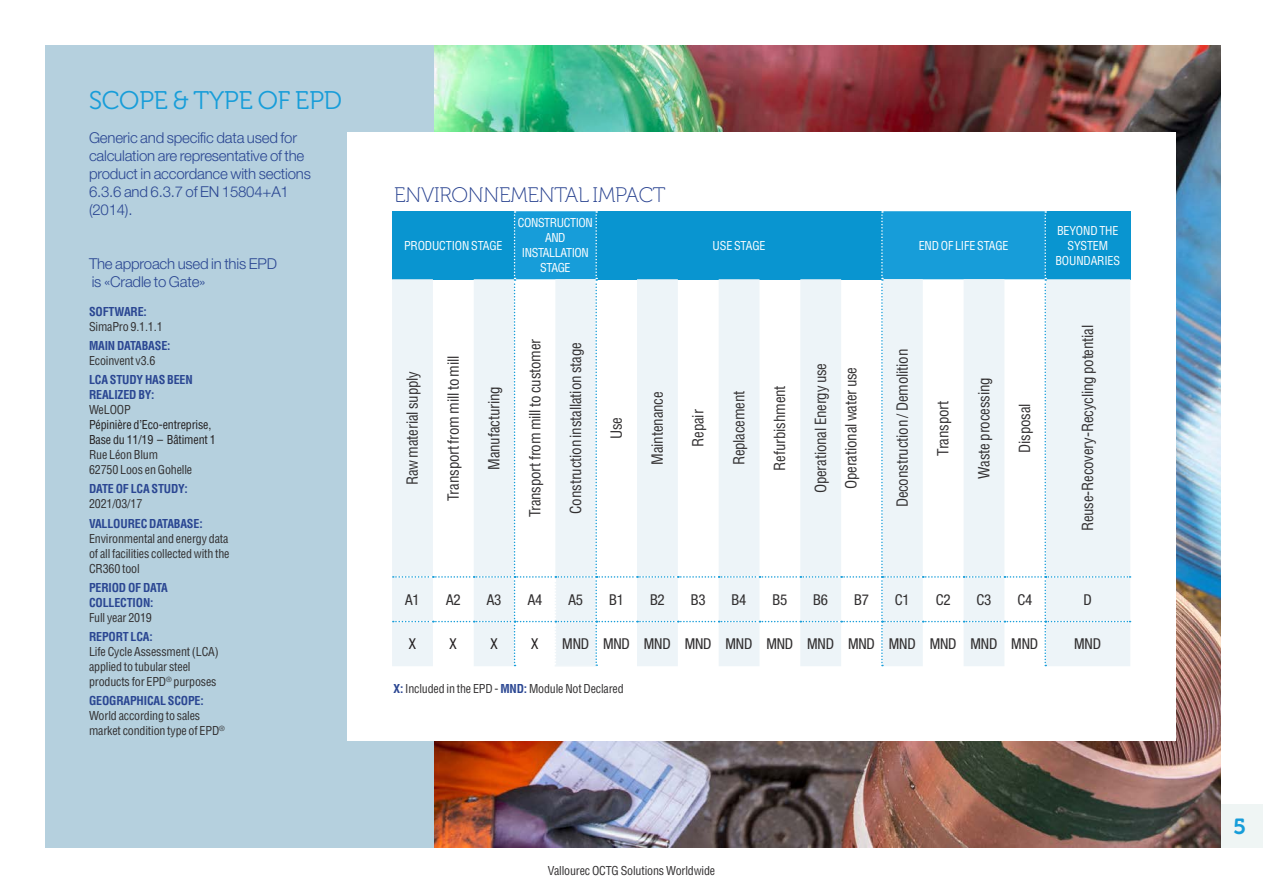
<style>
.page{position:relative;width:1263px;height:893px;background:#fff}
.page>*{position:absolute;margin:0;border:0;box-sizing:border-box;transform-origin:0 0}
.TITRE_NIVEAU_2{font:25.5px "Museo Cyrl 300";letter-spacing:-.005em;color:#179dd9}
.t1{font:21.75px "Museo 700";color:#179dd9}
.body_intro{font:21px "Museo 100";letter-spacing:-.015em;color:#253f8e}
.TBX_Body_OK{font:condensed 15px "Helvetica LT Std";letter-spacing:-.01em;color:#312f30}
.Body_Intro_10_12__OK{font:300 15px/18px "Helvetica Neue LT Std";letter-spacing:-.015em;color:#2a4692}
.body_intro-2{font:condensed 15px "Helvetica Neue LT Std";letter-spacing:-.01em;color:#312f30}
.body_intro-3{font:condensed 15px "Helvetica LT Std";letter-spacing:-.01em;color:#312f30}
.Titre_niveau_1{font:condensed 15px "Helvetica Neue LT Std";color:#231f20}
.body_intro-4{font:condensed 12px/15px "Helvetica LT Std";letter-spacing:-.015em;color:#312f30}
.body_intro-5{font:condensed 12px/15px "Helvetica LT Std";letter-spacing:-.01em;color:#231f20}
.body_intro-6{font:700 condensed 12px/15px "Helvetica LT Std";letter-spacing:-.01em;color:#2a4692}
.body_intro-7{font:condensed 12px/15px "Helvetica LT Std";letter-spacing:-.015em;color:#fff;text-align:center}
.body_intro-8{font:condensed 12px/15px "Helvetica LT Std";letter-spacing:-.035em;color:#fff;text-align:center}
.s1{font-weight:700;color:#2a4692}
.s2{font-weight:400;color:#312f30}
.s3{color:#312f30}
</style>
<div class="page">
<div style="left:1233px;top:805px;width:30px;height:43px;background:#eff5f4"></div>
<div style="left:1218px;top:805px;width:43px;height:43px;background:#eff5f4"></div>
<div style="left:45px;top:45px;width:391px;height:803px;background:#b5d0de"></div>
<img style="left:435px;top:45px;width:785px;height:803px">
<div style="left:347px;top:132px;width:828px;height:609px;background:#fff"></div>
<hr style="left:555px;top:666px;width:42px;height:1px;background:#f5f9fb">
<svg style="left:393px;top:211px;width:737px;height:455px"></svg>
<p class="TITRE_NIVEAU_2" style="left:89px;top:87px;width:255px">SCOPE &amp; TYPE OF EPD</p>
<p class="Body_Intro_10_12__OK" style="left:89px;top:128px;width:223px">Generic and specific data used for calculation are representative of the product in accordance with sections<br>6.3.6 and 6.3.7 of EN 15804+A1 (2014).</p>
<p class="Body_Intro_10_12__OK" style="left:89px;top:254px;width:189px">The approach used in this EPD is «Cradle to Gate»</p>
<p class="body_intro-4" style="left:89px;top:304px;width:75px"><span class="s1">SOFTWARE:<br></span>SimaPro 9.1.1.1</p>
<p class="body_intro-6" style="left:89px;top:338px;width:83px">MAIN DATABASE:<br><span class="s2">Ecoinvent v3.6</span></p>
<p class="body_intro-5" style="left:89px;top:372px;width:128px"><span class="s1">LCA STUDY HAS BEEN<br>REALIZED BY:<br></span><span class="s3">WeLOOP<br></span>Pépinière d’Eco-entreprise,<br>Base du 11/19 – Bâtiment 1<br><span class="s3">Rue Léon Blum<br>62750 Loos en Gohelle</span></p>
<p class="body_intro-6" style="left:89px;top:481px;width:100px">DATE OF LCA STUDY:<br><span class="s2">2021/03/17</span></p>
<p class="body_intro-4" style="left:89px;top:516px;width:142px"><span class="s1">VALLOUREC DATABASE:<br></span>Environmental and energy data of all facilities collected with the<br>CR360 tool</p>
<p class="body_intro-6" style="left:89px;top:580px;width:80px">PERIOD OF DATA<br>COLLECTION:<br><span class="s2">Full year 2019</span></p>
<p class="body_intro-4" style="left:89px;top:629px;width:131px"><span class="s1">REPORT LCA:<br></span>Life Cycle Assessment (LCA) applied to tubular steel products for EPD<sup>®</sup> purposes</p>
<p class="body_intro-4" style="left:89px;top:693px;width:137px"><span class="s1">GEOGRAPHICAL SCOPE:<br></span>World according to sales market condition type of EPD<sup>®</sup></p>
<p class="body_intro" style="left:394px;top:184px;width:273px">ENVIRONNEMENTAL IMPACT</p>
<p class="body_intro-7" style="left:404px;top:238px;width:100px">PRODUCTION STAGE</p>
<p class="body_intro-8" style="left:518px;top:215px;width:77px">CONSTRUCTION<br>AND<br>INSTALLATION<br>STAGE</p>
<p class="body_intro-3" style="left:403px;top:485px;width:116px;rotate:-90deg">Raw material supply</p>
<p class="TBX_Body_OK" style="left:444px;top:501px;width:147px;rotate:-90deg">Transport from mill to mill</p>
<p class="TBX_Body_OK" style="left:485px;top:470px;width:85px;rotate:-90deg">Manufacturing</p>
<p class="TBX_Body_OK" style="left:525px;top:517px;width:180px;rotate:-90deg">Transport from mill to customer</p>
<p class="TBX_Body_OK" style="left:566px;top:514px;width:173px;rotate:-90deg">Construction installation stage</p>
<p class="TBX_Body_OK" style="left:607px;top:439px;width:24px;rotate:-90deg">Use</p>
<p class="TBX_Body_OK" style="left:648px;top:465px;width:75px;rotate:-90deg">Maintenance</p>
<p class="body_intro-7" style="left:713px;top:238px;width:54px">USE STAGE</p>
<p class="body_intro-7" style="left:919px;top:238px;width:91px">END OF LIFE STAGE</p>
<p class="body_intro-7" style="left:1055px;top:223px;width:66px">BEYOND THE<br>SYSTEM<br>BOUNDARIES</p>
<p class="TBX_Body_OK" style="left:689px;top:447px;width:39px;rotate:-90deg">Repair</p>
<p class="TBX_Body_OK" style="left:729px;top:465px;width:76px;rotate:-90deg">Replacement</p>
<p class="TBX_Body_OK" style="left:770px;top:471px;width:87px;rotate:-90deg">Refurbishment</p>
<p class="TBX_Body_OK" style="left:811px;top:493px;width:132px;rotate:-90deg">Operational Energy use</p>
<p class="TBX_Body_OK" style="left:842px;top:489px;width:124px;rotate:-90deg">Operational water use</p>
<p class="TBX_Body_OK" style="left:893px;top:507px;width:160px;rotate:-90deg">Deconstruction / Demolition</p>
<p class="TBX_Body_OK" style="left:934px;top:455px;width:56px;rotate:-90deg">Transport</p>
<p class="TBX_Body_OK" style="left:974px;top:479px;width:103px;rotate:-90deg">Waste processing</p>
<p class="TBX_Body_OK" style="left:1015px;top:453px;width:51px;rotate:-90deg">Disposal</p>
<p class="TBX_Body_OK" style="left:1078px;top:531px;width:208px;rotate:-90deg">Reuse-Recovery-Recycling potential</p>
<p class="body_intro-2" style="left:405px;top:591px;width:16px">A1</p>
<p class="body_intro-2" style="left:446px;top:591px;width:16px">A2</p>
<p class="body_intro-2" style="left:487px;top:591px;width:16px">A3</p>
<p class="body_intro-2" style="left:528px;top:591px;width:16px">A4</p>
<p class="body_intro-2" style="left:568px;top:591px;width:16px">A5</p>
<p class="body_intro-2" style="left:609px;top:591px;width:16px">B1</p>
<p class="body_intro-2" style="left:650px;top:591px;width:16px">B2</p>
<p class="body_intro-2" style="left:691px;top:591px;width:16px">B3</p>
<p class="body_intro-2" style="left:732px;top:591px;width:16px">B4</p>
<p class="body_intro-2" style="left:772px;top:591px;width:16px">B5</p>
<p class="body_intro-2" style="left:813px;top:591px;width:16px">B6</p>
<p class="body_intro-2" style="left:854px;top:591px;width:16px">B7</p>
<p class="body_intro-2" style="left:895px;top:591px;width:16px">C1</p>
<p class="body_intro-2" style="left:936px;top:591px;width:16px">C2</p>
<p class="body_intro-2" style="left:976px;top:591px;width:16px">C3</p>
<p class="body_intro-2" style="left:1017px;top:591px;width:16px">C4</p>
<p class="body_intro-2" style="left:1083px;top:591px;width:10px">D</p>
<p class="Titre_niveau_1" style="left:409px;top:635px;width:9px">X</p>
<p class="Titre_niveau_1" style="left:450px;top:635px;width:9px">X</p>
<p class="Titre_niveau_1" style="left:490px;top:635px;width:9px">X</p>
<p class="Titre_niveau_1" style="left:531px;top:635px;width:9px">X</p>
<p class="body_intro-2" style="left:562px;top:635px;width:28px">MND</p>
<p class="body_intro-2" style="left:603px;top:635px;width:28px">MND</p>
<p class="body_intro-2" style="left:644px;top:635px;width:28px">MND</p>
<p class="body_intro-2" style="left:685px;top:635px;width:28px">MND</p>
<p class="body_intro-2" style="left:725px;top:635px;width:28px">MND</p>
<p class="body_intro-2" style="left:766px;top:635px;width:28px">MND</p>
<p class="body_intro-2" style="left:807px;top:635px;width:28px">MND</p>
<p class="body_intro-2" style="left:848px;top:635px;width:28px">MND</p>
<p class="body_intro-2" style="left:889px;top:635px;width:28px">MND</p>
<p class="body_intro-2" style="left:930px;top:635px;width:28px">MND</p>
<p class="body_intro-2" style="left:970px;top:635px;width:28px">MND</p>
<p class="body_intro-2" style="left:1011px;top:635px;width:28px">MND</p>
<p class="body_intro-2" style="left:1074px;top:635px;width:28px">MND</p>
<p class="body_intro-4" style="left:393px;top:681px;width:232px"><span class="s1">X:</span> Included in the EPD - <span class="s1">MND:</span> Module Not Declared</p>
<p class="body_intro-4" style="left:548px;top:863px;width:169px">Vallourec OCTG Solutions Worldwide</p>
<h2 class="t1" style="left:1233px;top:815px;width:14px">5</h2>
</div>
